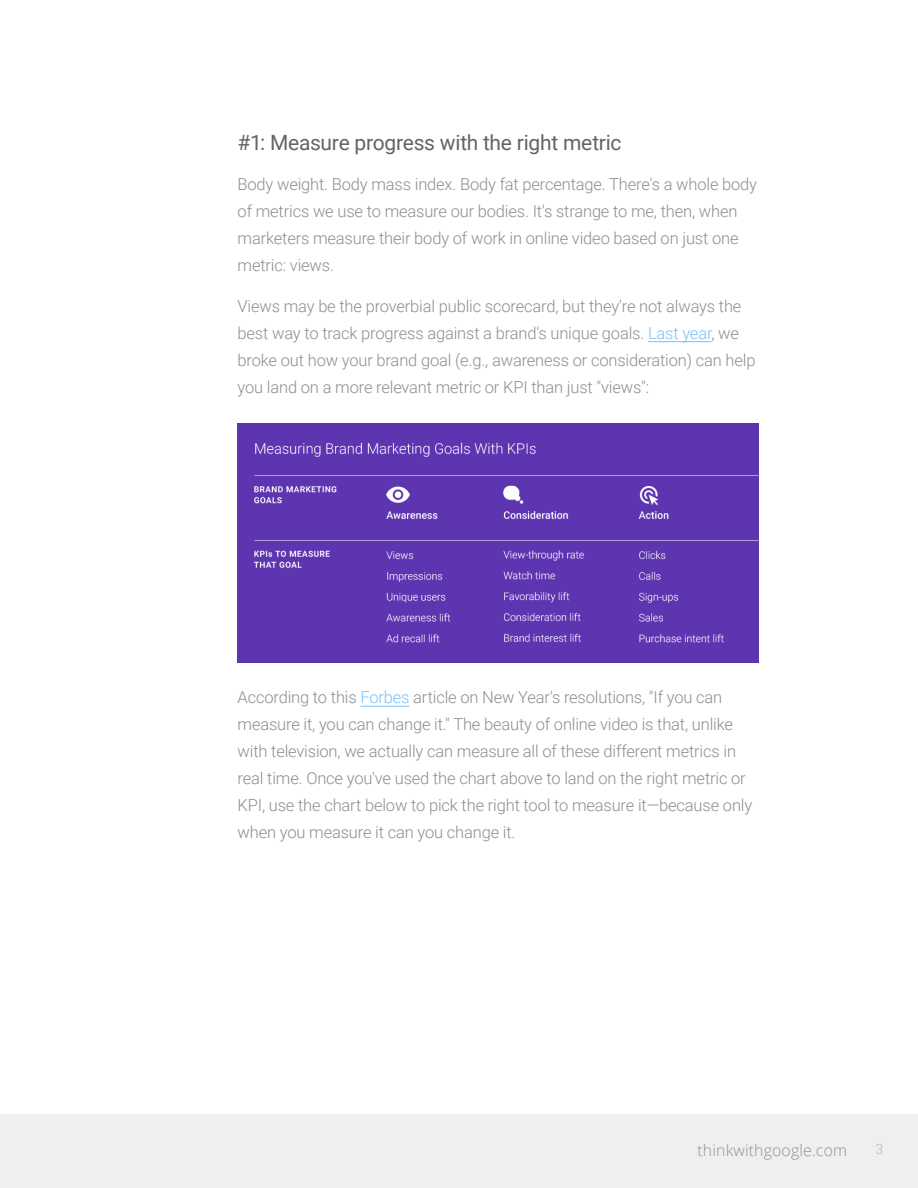
<style>
.page{position:relative;width:918px;height:1188px;background:#fff}
.page>*{position:absolute;margin:0;border:0;box-sizing:border-box;transform-origin:0 0}
.t1{font:21px "Roboto";letter-spacing:-.015em;color:#646464}
.t2{font:300 16.5px/27px "Roboto";letter-spacing:-.01em;color:#8e8e8e}
.t3{font:300 15.75px "Open Sans";letter-spacing:.01em;color:#666766}
.t4{font:14.25px "Roboto";color:#c9c9c9}
.s1{color:#7ac0f8}
</style>
<div class="page">
<div style="left:0;top:1114px;width:918px;height:74px;background:#f0eff0"></div>
<hr style="left:648px;top:341px;width:63px;height:1px;background:#7ac0f8">
<hr style="left:360px;top:706px;width:49px;height:1px;background:#7ac0f8">
<img style="left:238px;top:423px;width:521px;height:240px">
<p class="t1" style="left:238px;top:127px;width:385px">#1: Measure progress with the right metric</p>
<p class="t2" style="left:238px;top:170px;width:521px">Body weight. Body mass index. Body fat percentage. There's a whole body of metrics we use to measure our bodies. It's strange to me, then, when marketers measure their body of work in online video based on just one metric: views.</p>
<p class="t2" style="left:238px;top:292px;width:519px">Views may be the proverbial public scorecard, but they're not always the best way to track progress against a brand's unique goals. <span class="s1">Last year</span>, we broke out how your brand goal (e.g., awareness or consideration) can help you land on a more relevant metric or KPI than just "views":</p>
<p class="t2" style="left:238px;top:683px;width:516px">According to this <span class="s1">Forbes</span> article on New Year's resolutions, "If you can measure it, you can change it." The beauty of online video is that, unlike with television, we actually can measure all of these different metrics in real time. Once you've used the chart above to land on the right metric or KPI, use the chart below to pick the right tool to measure it—because only when you measure it can you change it.</p>
<p class="t3" style="left:698px;top:1140px;width:151px">thinkwithgoogle.com</p>
<p class="t4" style="left:876px;top:1139px;width:10px">3</p>
</div>
